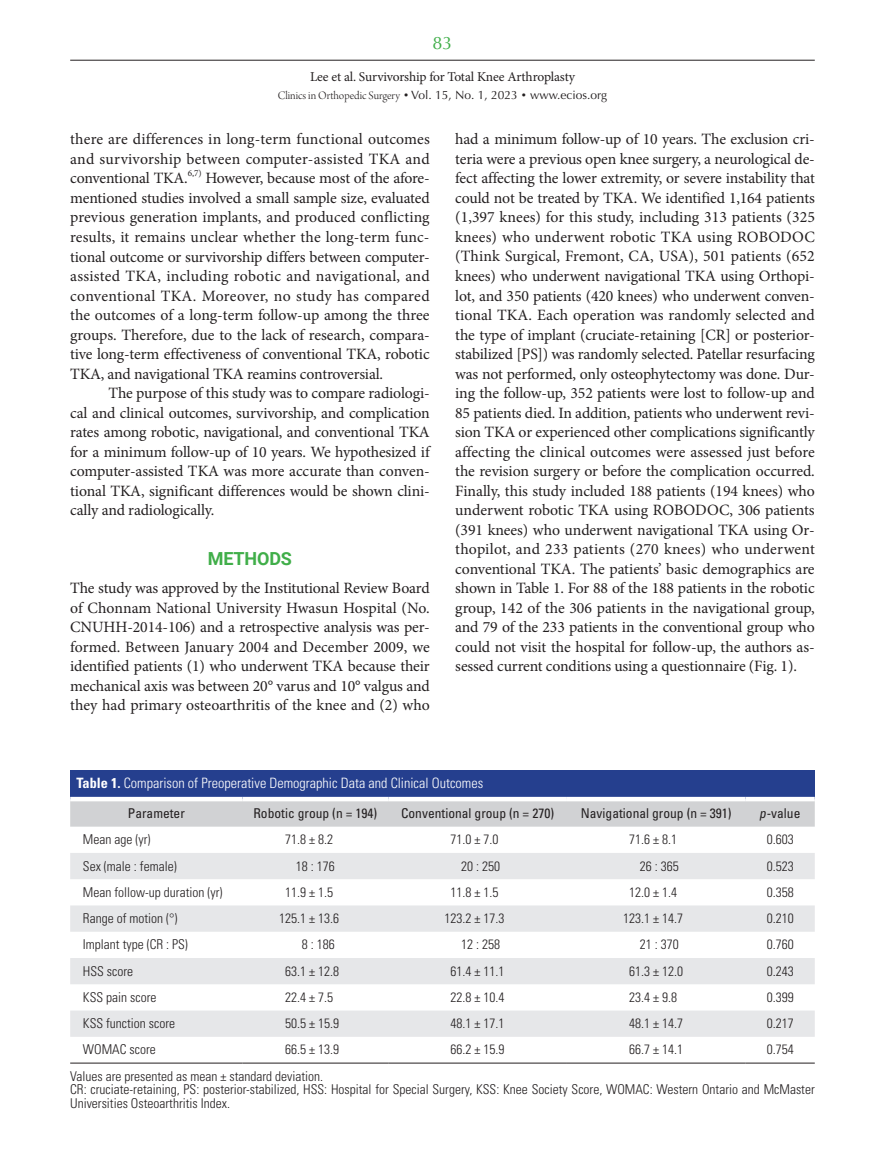
<style>
.page{position:relative;width:885px;height:1170px;background:#fff}
.page>*{position:absolute;margin:0;border:0;box-sizing:border-box;transform-origin:0 0}
.t1{font:700 18px "Roboto";letter-spacing:-.01em;color:#40ae49}
.t2{font:18px "Optima LT Std";color:#40ae49}
.t3{font:15.75px/19.5px "Minion Pro";letter-spacing:-.01em;color:#231f20;text-align:justify}
.t4{font:300 condensed 14.25px "Univers LT Std";color:#fff}
.t5{font:300 condensed 13.5px/13.5px "Univers LT Std";color:#231f20}
.t6{font:condensed 13.5px "Univers LT Std";color:#231f20}
.t7{font:13.5px "Minion Pro";letter-spacing:-.015em;color:#231f20}
.t8{font:12px "Optima LT Std";color:#231f20}
.t9{font:9.15px "Minion Pro";color:#231f20}
.s1{font-family:"Arno Pro Light Display"}
.s2{font-size:9px}
.s3{font-weight:700}
.s4{font-style:italic}
</style>
<div class="page">
<hr style="left:70px;top:60px;width:744px;height:1px;background:#231f20">
<div style="left:70px;top:769px;width:744px;height:30px;background:#253f8e"></div>
<div style="left:70px;top:801px;width:744px;height:25px;background:#d1d2d4"></div>
<svg style="left:70px;top:853px;width:744px;height:183px;fill:#e6e7e9"></svg>
<div style="left:70px;top:796px;width:172px;height:5px;background:#fff"></div>
<div style="left:242px;top:796px;width:146px;height:5px;background:#fff"></div>
<div style="left:388px;top:796px;width:179px;height:5px;background:#fff"></div>
<div style="left:567px;top:796px;width:178px;height:5px;background:#fff"></div>
<div style="left:745px;top:796px;width:69px;height:5px;background:#fff"></div>
<hr style="left:70px;top:1062px;width:172px;height:1px;background:#231f20">
<hr style="left:242px;top:1062px;width:146px;height:1px;background:#231f20">
<hr style="left:388px;top:1062px;width:179px;height:1px;background:#231f20">
<hr style="left:567px;top:1062px;width:178px;height:1px;background:#231f20">
<hr style="left:745px;top:1062px;width:69px;height:1px;background:#231f20">
<p class="t2" style="left:432px;top:32px;width:22px">83</p>
<p class="t7" style="left:310px;top:68px;width:266px">Lee et al. Survivorship for Total Knee Arthroplasty</p>
<p class="t8" style="left:278px;top:88px;width:331px"><span class="s1">Clinics in Orthopedic Surgery</span> <span class="s2">•</span> Vol. 15, No. 1, 2023 <span class="s2">•</span> www.ecios.org</p>
<p class="t3" style="left:70px;top:130px;width:361px">there are differences in long-term functional outcomes and survivorship between computer-assisted TKA and conventional TKA.</p>
<p class="t3" style="left:455px;top:130px;width:361px">had a minimum follow-up of 10 years. The exclusion cri&shy;teria were a previous open knee surgery, a neurological de&shy;fect affecting the lower extremity, or severe instability that could not be treated by TKA. We identified 1,164 patients (1,397 knees) for this study, including 313 patients (325 knees) who underwent robotic TKA using ROBODOC (Think Surgical, Fremont, CA, USA), 501 patients (652 knees) who underwent navigational TKA using Orthopi&shy;lot, and 350 patients (420 knees) who underwent conven&shy;tional TKA. Each operation was randomly selected and the type of implant (cruciate-retaining [CR] or posterior&shy;stabilized [PS]) was randomly selected. Patellar resurfacing was not performed, only osteophytectomy was done. Dur&shy;ing the follow-up, 352 patients were lost to follow-up and 85 patients died. In addition, patients who underwent revi&shy;sion TKA or experienced other complications significantly affecting the clinical outcomes were assessed just before the revision surgery or before the complication occurred.<br>Finally, this study included 188 patients (194 knees) who underwent robotic TKA using ROBODOC, 306 patients (391 knees) who underwent navigational TKA using Or&shy;thopilot, and 233 patients (270 knees) who underwent conventional TKA. The patients’ basic demographics are shown in Table 1. For 88 of the 188 patients in the robotic group, 142 of the 306 patients in the navigational group, and 79 of the 233 patients in the conventional group who could not visit the hospital for follow-up, the authors as&shy;sessed current conditions using a questionnaire (Fig. 1).</p>
<p class="t9" style="left:188px;top:167px;width:15px">6,7)</p>
<p class="t3" style="left:70px;top:169px;width:361px;text-indent:135px">However, because most of the afore&shy;mentioned studies involved a small sample size, evaluated previous generation implants, and produced conflicting results, it remains unclear whether the long-term func&shy;tional outcome or survivorship differs between computer&shy;assisted TKA, including robotic and navigational, and conventional TKA. Moreover, no study has compared the outcomes of a long-term follow-up among the three groups. Therefore, due to the lack of research, compara&shy;tive long-term effectiveness of conventional TKA, robotic TKA, and navigational TKA reamins controversial.</p>
<p class="t3" style="left:70px;top:383px;width:361px;text-indent:38px">The purpose of this study was to compare radiologi&shy;cal and clinical outcomes, survivorship, and complication rates among robotic, navigational, and conventional TKA for a minimum follow-up of 10 years. We hypothesized if computer-assisted TKA was more accurate than conven&shy;tional TKA, significant differences would be shown clini&shy;cally and radiologically.</p>
<p class="t1" style="left:208px;top:546px;width:86px">METHODS</p>
<p class="t3" style="left:70px;top:578px;width:361px">The study was approved by the Institutional Review Board of Chonnam National University Hwasun Hospital (No.<br>CNUHH-2014-106) and a retrospective analysis was per&shy;formed. Between January 2004 and December 2009, we identified patients (1) who underwent TKA because their mechanical axis was between 20° varus and 10° valgus and they had primary osteoarthritis of the knee and (2) who</p>
<p class="t4" style="left:77px;top:774px;width:408px"><span class="s3">Table 1.</span> Comparison of Preoperative Demographic Data and Clinical Outcomes</p>
<p class="t6" style="left:128px;top:804px;width:58px">Parameter</p>
<p class="t6" style="left:253px;top:804px;width:125px">Robotic group (n = 194)</p>
<p class="t6" style="left:401px;top:804px;width:154px">Conventional group (n = 270)</p>
<p class="t6" style="left:581px;top:804px;width:152px">Navigational group (n = 391)</p>
<p class="t6" style="left:759px;top:804px;width:43px"><span class="s4">p</span>-value</p>
<p class="t5" style="left:83px;top:832px;width:69px">Mean age (yr)</p>
<p class="t5" style="left:285px;top:832px;width:49px">71.8 ± 8.2</p>
<p class="t5" style="left:450px;top:832px;width:49px">71.0 ± 7.0</p>
<p class="t5" style="left:629px;top:832px;width:49px">71.6 ± 8.1</p>
<p class="t5" style="left:766px;top:832px;width:28px">0.603</p>
<p class="t5" style="left:83px;top:859px;width:95px">Sex (male : female)</p>
<p class="t5" style="left:296px;top:859px;width:40px">18 : 176</p>
<p class="t5" style="left:461px;top:859px;width:40px">20 : 250</p>
<p class="t5" style="left:639px;top:859px;width:40px">26 : 365</p>
<p class="t5" style="left:766px;top:859px;width:28px">0.523</p>
<p class="t5" style="left:83px;top:885px;width:141px">Mean follow-up duration (yr)</p>
<p class="t5" style="left:285px;top:885px;width:49px">11.9 ± 1.5</p>
<p class="t5" style="left:450px;top:885px;width:49px">11.8 ± 1.5</p>
<p class="t5" style="left:629px;top:885px;width:49px">12.0 ± 1.4</p>
<p class="t5" style="left:766px;top:885px;width:28px">0.358</p>
<p class="t5" style="left:83px;top:911px;width:96px">Range of motion (°)</p>
<p class="t5" style="left:279px;top:911px;width:61px">125.1 ± 13.6</p>
<p class="t5" style="left:444px;top:911px;width:61px">123.2 ± 17.3</p>
<p class="t5" style="left:623px;top:911px;width:61px">123.1 ± 14.7</p>
<p class="t5" style="left:766px;top:911px;width:28px">0.210</p>
<p class="t5" style="left:83px;top:937px;width:106px">Implant type (CR : PS)</p>
<p class="t5" style="left:302px;top:937px;width:34px">8 : 186</p>
<p class="t5" style="left:461px;top:937px;width:40px">12 : 258</p>
<p class="t5" style="left:639px;top:937px;width:40px">21 : 370</p>
<p class="t5" style="left:766px;top:937px;width:28px">0.760</p>
<p class="t5" style="left:83px;top:964px;width:52px">HSS score</p>
<p class="t5" style="left:285px;top:964px;width:55px">63.1 ± 12.8</p>
<p class="t5" style="left:450px;top:964px;width:55px">61.4 ± 11.1</p>
<p class="t5" style="left:629px;top:964px;width:55px">61.3 ± 12.0</p>
<p class="t5" style="left:766px;top:964px;width:28px">0.243</p>
<p class="t5" style="left:83px;top:990px;width:75px">KSS pain score</p>
<p class="t5" style="left:285px;top:990px;width:49px">22.4 ± 7.5</p>
<p class="t5" style="left:450px;top:990px;width:55px">22.8 ± 10.4</p>
<p class="t5" style="left:629px;top:990px;width:49px">23.4 ± 9.8</p>
<p class="t5" style="left:766px;top:990px;width:28px">0.399</p>
<p class="t5" style="left:83px;top:1016px;width:94px">KSS function score</p>
<p class="t5" style="left:285px;top:1016px;width:55px">50.5 ± 15.9</p>
<p class="t5" style="left:450px;top:1016px;width:55px">48.1 ± 17.1</p>
<p class="t5" style="left:629px;top:1016px;width:55px">48.1 ± 14.7</p>
<p class="t5" style="left:766px;top:1016px;width:28px">0.217</p>
<p class="t5" style="left:83px;top:1042px;width:74px">WOMAC score</p>
<p class="t5" style="left:285px;top:1042px;width:55px">66.5 ± 13.9</p>
<p class="t5" style="left:450px;top:1042px;width:55px">66.2 ± 15.9</p>
<p class="t5" style="left:629px;top:1042px;width:55px">66.7 ± 14.1</p>
<p class="t5" style="left:766px;top:1042px;width:28px">0.754</p>
<p class="t5" style="left:70px;top:1069px;width:746px">Values are presented as mean ± standard deviation.<br>CR: cruciate-retaining, PS: posterior-stabilized, HSS: Hospital for Special Surgery, KSS: Knee Society Score, WOMAC: Western Ontario and McMaster<br>Universities Osteoarthritis Index.</p>
</div>
